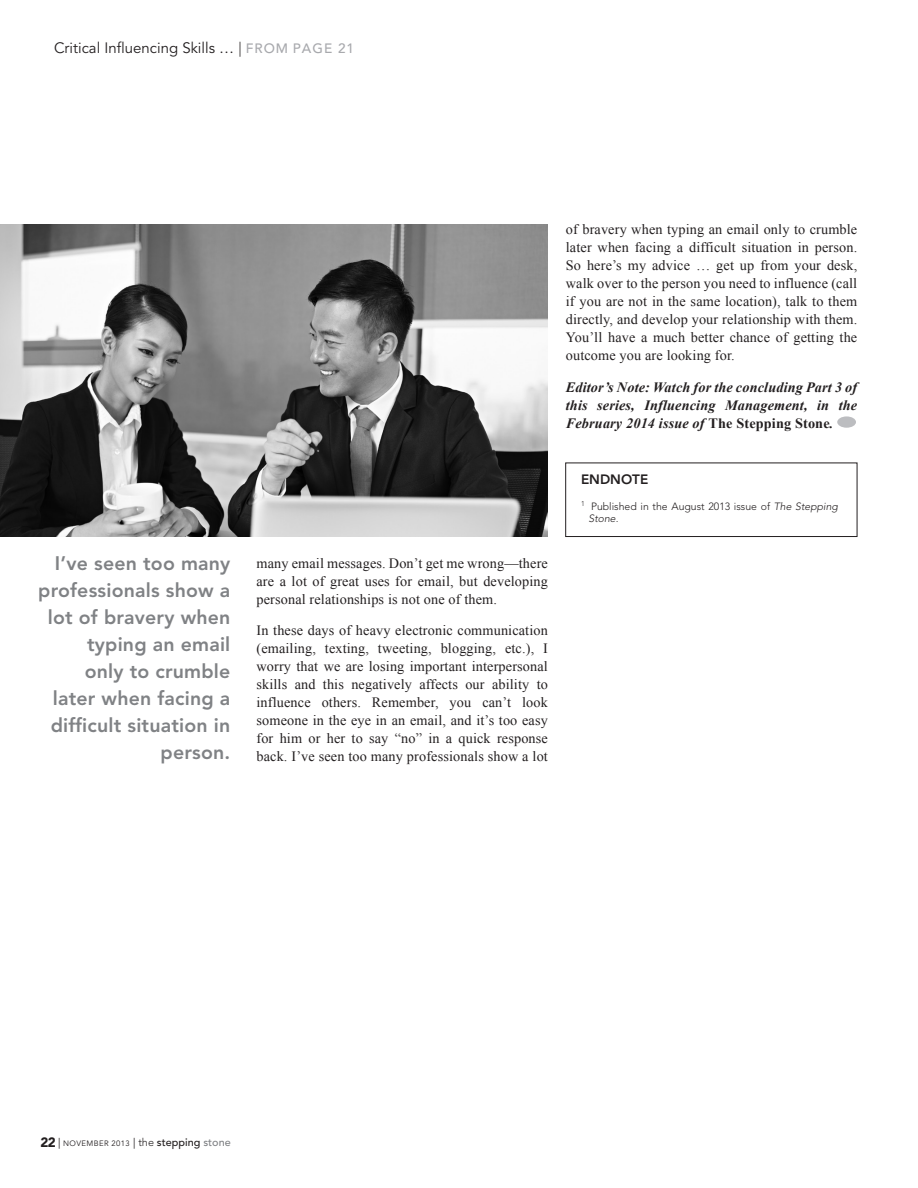
<style>
.page{position:relative;width:918px;height:1188px;background:#fff}
.page>*{position:absolute;margin:0;border:0;box-sizing:border-box;transform-origin:0 0}
.Pull_Quote__left{font:800 19.5px/27px "Avenir LT Std";letter-spacing:.01em;color:#808285;text-align:right}
.t1{font:15px "Avenir LT Std";color:#231f20}
.Article_Body_Copy{font:14.25px/18px "Times New Roman";letter-spacing:.01em;color:#231f20;text-align:justify}
.Article_Body_Copy-2{font:italic 700 14.25px/18px "Times New Roman";letter-spacing:.01em;color:#231f20;text-align:justify}
.END_NOTES_title{font:800 13.5px "Avenir LT Std";color:#231f20}
.end_ok{font:300 10.5px/12px "Avenir LT Std";color:#231f20}
.t2{font:7.8px "Avenir LT Std";letter-spacing:.05em;color:#231f20}
.s1{font-weight:300}
.s2{font-weight:500;font-size:13.5px;color:#a8a9ad}
.s3{font-style:normal}
.s4{font-style:italic}
.s5{font-weight:900;font-size:13.5px}
.s6{font-size:10.8px}
.s7{font-weight:300;font-size:10.8px}
.s8{font-weight:500;font-size:10.8px}
.s9{font-weight:500;font-size:10.8px;color:#808285}
</style>
<div class="page">
<div style="left:837px;top:416px;width:19px;height:12px;background:#bcbdc0;border-radius:50%"></div>
<img style="left:0;top:224px;width:548px;height:313px">
<div style="left:566px;top:463px;width:291px;height:74px;border:1px solid #231f20"></div>
<p class="t1" style="left:54px;top:40px;width:302px">Critical Influencing Skills … <span class="s1">|</span> <span class="s2">FROM PAGE 21</span></p>
<p class="Pull_Quote__left" style="left:38px;top:550px;width:194px">I’ve seen too many professionals show a lot of bravery when typing an email<br>only to crumble later when facing a difficult situation in person.</p>
<p class="Article_Body_Copy" style="left:566px;top:220px;width:293px">of bravery when typing an email only to crumble later when facing a difficult situation in person.<br>So here’s my advice … get up from your desk, walk over to the person you need to influence (call if you are not in the same location), talk to them directly, and develop your relationship with them.<br>You’ll have a much better chance of getting the outcome you are looking for.</p>
<p class="Article_Body_Copy-2" style="left:566px;top:378px;width:293px">Editor’s Note: Watch for the concluding Part 3 of this series, Influencing Management, in the February 2014 issue of <span class="s3">The Stepping Stone</span>.</p>
<p class="Article_Body_Copy" style="left:256px;top:554px;width:293px">many email messages. Don’t get me wrong—there are a lot of great uses for email, but developing personal relationships is not one of them.</p>
<p class="Article_Body_Copy" style="left:256px;top:621px;width:293px">In these days of heavy electronic communication (emailing, texting, tweeting, blogging, etc.), I worry that we are losing important interpersonal skills and this negatively affects our ability to influence others. Remember, you can’t look someone in the eye in an email, and it’s too easy for him or her to say “no” in a quick response back. I’ve seen too many professionals show a lot</p>
<p class="END_NOTES_title" style="left:581px;top:472px;width:69px">ENDNOTE</p>
<p class="end_ok" style="left:589px;top:500px;width:251px;text-indent:-8px"><sup>1</sup> Published in the August 2013 issue of <span class="s4">The Stepping<br>Stone.</span></p>
<p class="t2" style="left:40px;top:1139px;width:192px"><span class="s5">22</span> <span class="s6">|</span> NOVEMBER 2013 <span class="s6">|</span> <span class="s7">the</span> <span class="s8">stepping</span> <span class="s9">stone</span></p>
</div>
